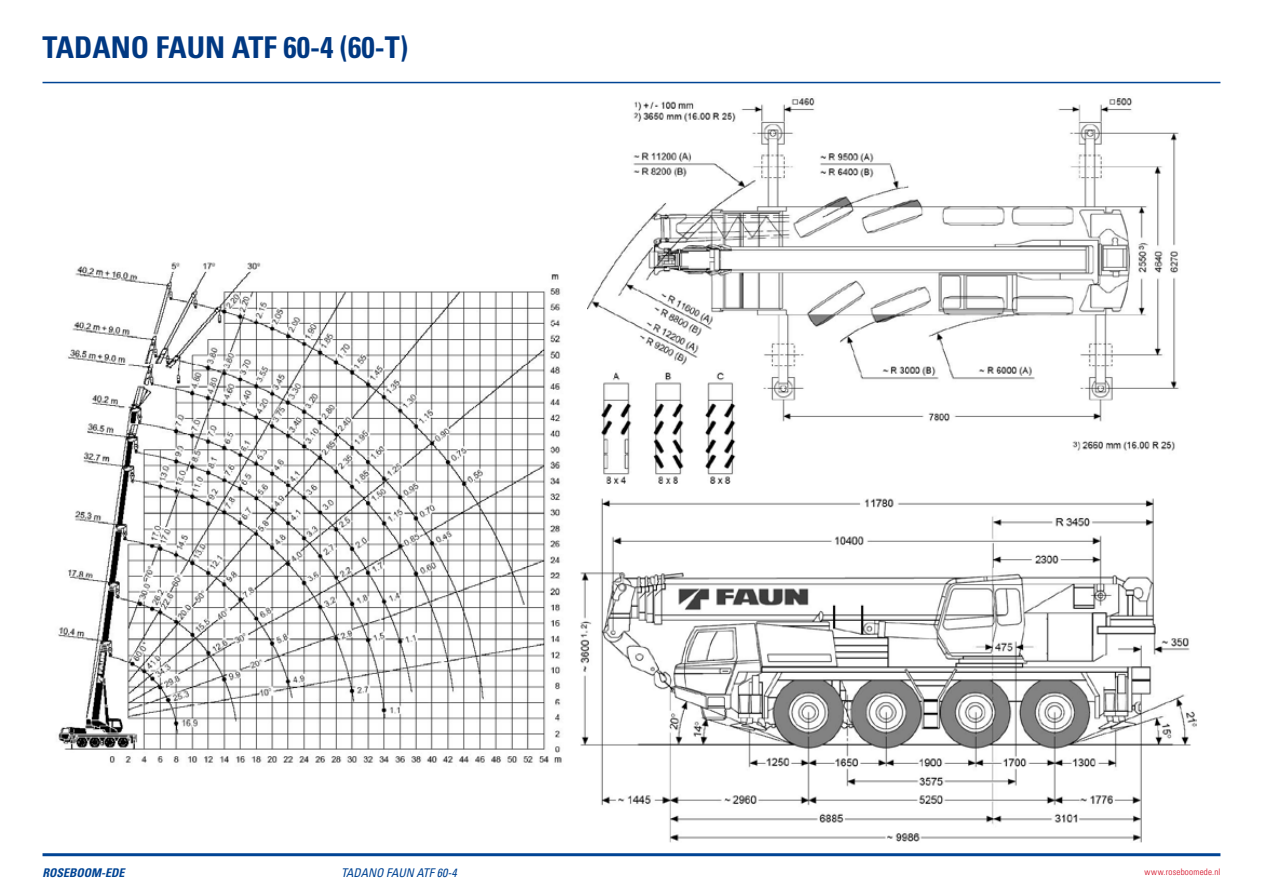
<style>
.page{position:relative;width:1263px;height:893px;background:#fff}
.page>*{position:absolute;margin:0;border:0;box-sizing:border-box;transform-origin:0 0}
.t1{font:700 condensed 30px "Univers";color:#003882}
.t2{font:italic condensed 12px "Univers";color:#004494}
.t3{font:italic 700 condensed 12px "Univers";color:#004494}
.t4{font:300 condensed 9px "Univers";letter-spacing:.03em;color:#d10019}
</style>
<div class="page">
<hr style="left:43px;top:853px;width:1177px;height:3px;background:#004494">
<hr style="left:43px;top:82px;width:1177px;height:1px;background:#004494">
<img style="left:580px;top:483px;width:616px;height:359px">
<img style="left:587px;top:98px;width:592px;height:385px">
<img style="left:58px;top:262px;width:504px;height:501px">
<p class="t1" style="left:43px;top:29px;width:367px">TADANO FAUN ATF 60-4 (60-T)</p>
<p class="t3" style="left:43px;top:865px;width:83px">ROSEBOOM-EDE</p>
<p class="t2" style="left:341px;top:865px;width:117px">TADANO FAUN ATF 60-4</p>
<p class="t4" style="left:1144px;top:867px;width:77px">www.roseboomede.nl</p>
</div>
